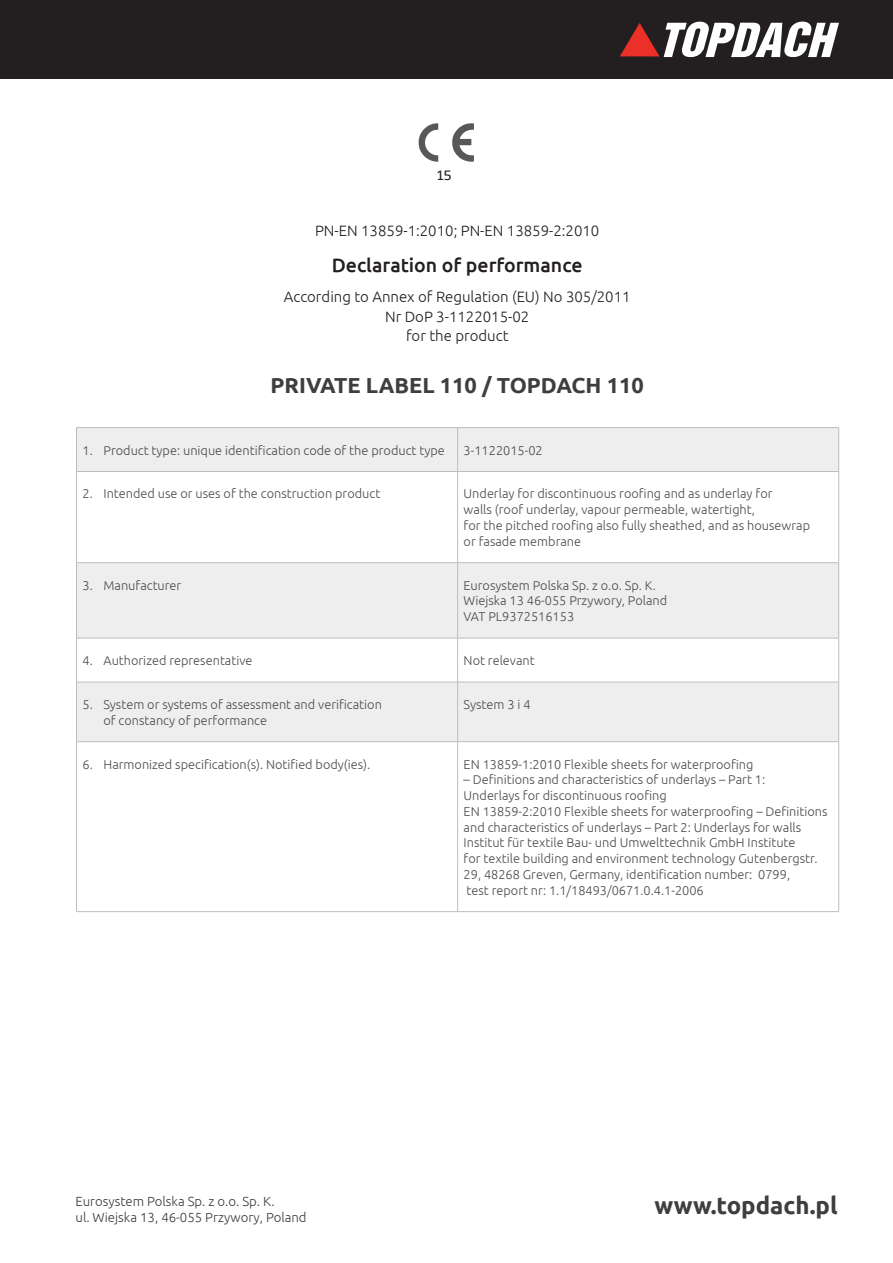
<style>
.page{position:relative;width:893px;height:1263px;background:#fff}
.page>*{position:absolute;margin:0;border:0;box-sizing:border-box;transform-origin:0 0}
.t1{font:700 24px "Ubuntu";color:#3e3e3f}
.t2{font:700 21.75px "Ubuntu";color:#3e3e3f}
.t3{font:500 19.5px "Ubuntu";color:#231f20}
.t4{font:300 15px/19.5px "Ubuntu";color:#231f20;text-align:center}
.t5{font:13.5px "Mentone";color:#231f20}
.t6{font:300 13.2px/15.9px "Ubuntu";color:#3e3e3f}
.t7{font:300 12.75px/15.8px "Ubuntu";color:#4b4c4d}
</style>
<div class="page">
<div style="left:0;top:0;width:893px;height:79px;background:#231f20"></div>
<svg style="left:620px;top:22px;width:219px;height:35px"></svg>
<svg style="left:419px;top:123px;width:55px;height:39px"></svg>
<svg style="left:77px;top:428px;width:761px;height:313px;fill:#eeeeef"></svg>
<hr style="left:76px;top:427px;width:382px;height:1px;background:#bcbdc0">
<hr style="left:76px;top:428px;width:1px;height:43px;background:#bcbdc0">
<hr style="left:458px;top:427px;width:381px;height:1px;background:#bcbdc0">
<hr style="left:457px;top:428px;width:1px;height:43px;background:#bcbdc0">
<hr style="left:838px;top:428px;width:1px;height:43px;background:#bcbdc0">
<hr style="left:76px;top:471px;width:382px;height:1px;background:#bcbdc0">
<hr style="left:76px;top:472px;width:1px;height:90px;background:#bcbdc0">
<hr style="left:458px;top:471px;width:381px;height:1px;background:#bcbdc0">
<hr style="left:457px;top:472px;width:1px;height:90px;background:#bcbdc0">
<hr style="left:838px;top:472px;width:1px;height:90px;background:#bcbdc0">
<hr style="left:76px;top:562px;width:382px;height:1px;background:#bcbdc0">
<hr style="left:76px;top:563px;width:1px;height:75px;background:#bcbdc0">
<hr style="left:458px;top:562px;width:381px;height:1px;background:#bcbdc0">
<hr style="left:457px;top:563px;width:1px;height:75px;background:#bcbdc0">
<hr style="left:838px;top:563px;width:1px;height:75px;background:#bcbdc0">
<hr style="left:76px;top:638px;width:382px;height:1px;background:#bcbdc0">
<hr style="left:76px;top:638px;width:1px;height:44px;background:#bcbdc0">
<hr style="left:458px;top:638px;width:381px;height:1px;background:#bcbdc0">
<hr style="left:457px;top:638px;width:1px;height:44px;background:#bcbdc0">
<hr style="left:838px;top:638px;width:1px;height:44px;background:#bcbdc0">
<hr style="left:76px;top:682px;width:382px;height:1px;background:#bcbdc0">
<hr style="left:76px;top:682px;width:1px;height:59px;background:#bcbdc0">
<hr style="left:458px;top:682px;width:381px;height:1px;background:#bcbdc0">
<hr style="left:457px;top:682px;width:1px;height:59px;background:#bcbdc0">
<hr style="left:838px;top:682px;width:1px;height:59px;background:#bcbdc0">
<hr style="left:76px;top:741px;width:382px;height:1px;background:#bcbdc0">
<hr style="left:76px;top:742px;width:1px;height:169px;background:#bcbdc0">
<hr style="left:458px;top:741px;width:381px;height:1px;background:#bcbdc0">
<hr style="left:457px;top:742px;width:1px;height:169px;background:#bcbdc0">
<hr style="left:838px;top:742px;width:1px;height:169px;background:#bcbdc0">
<hr style="left:76px;top:911px;width:382px;height:1px;background:#bcbdc0">
<hr style="left:458px;top:911px;width:381px;height:1px;background:#bcbdc0">
<p class="t5" style="left:437px;top:167px;width:16px">15</p>
<p class="t4" style="left:315px;top:221px;width:286px">PN-EN 13859-1:2010; PN-EN 13859-2:2010</p>
<h3 class="t3" style="left:332px;top:253px;width:252px">Declaration of performance</h3>
<p class="t4" style="left:284px;top:287px;width:348px">According to Annex of Regulation (EU) No 305/2011<br>Nr DoP 3-1122015-02<br>for the product</p>
<h2 class="t2" style="left:271px;top:372px;width:375px">PRIVATE LABEL 110 / TOPDACH 110</h2>
<p class="t7" style="left:83px;top:442px;width:364px">1. Product type: unique identification code of the product type</p>
<p class="t7" style="left:464px;top:442px;width:81px">3-1122015-02</p>
<p class="t7" style="left:83px;top:486px;width:299px">2. Intended use or uses of the construction product</p>
<p class="t7" style="left:464px;top:486px;width:348px">Underlay for discontinuous roofing and as underlay for<br>walls (roof underlay, vapour permeable, watertight,<br>for the pitched roofing also fully sheathed, and as housewrap or fasade membrane</p>
<p class="t7" style="left:83px;top:577px;width:100px">3. Manufacturer</p>
<p class="t7" style="left:464px;top:577px;width:205px">Eurosystem Polska Sp. z o.o. Sp. K.<br>Wiejska 13 46-055 Przywory, Poland<br>VAT PL9372516153</p>
<p class="t7" style="left:83px;top:652px;width:171px">4. Authorized representative</p>
<p class="t7" style="left:464px;top:652px;width:73px">Not relevant</p>
<p class="t7" style="left:103px;top:696px;width:280px;text-indent:-21px">5. System or systems of assessment and verification of constancy of performance</p>
<p class="t7" style="left:464px;top:696px;width:68px">System 3 i 4</p>
<p class="t7" style="left:83px;top:756px;width:289px">6. Harmonized specification(s). Notified body(ies).</p>
<p class="t7" style="left:464px;top:756px;width:291px">EN 13859-1:2010 Flexible sheets for waterproofing</p>
<p class="t7" style="left:464px;top:771px;width:366px">– Definitions and characteristics of underlays – Part 1:<br>Underlays for discontinuous roofing<br>EN 13859-2:2010 Flexible sheets for waterproofing – Definitions and characteristics of underlays – Part 2: Underlays for walls Institut für textile Bau- und Umwelttechnik GmbH Institute<br>for textile building and environment technology Gutenbergstr.<br>29, 48268 Greven, Germany, identification number: 0799,<br>test report nr: 1.1/18493/0671.0.4.1-2006</p>
<p class="t6" style="left:75px;top:1193px;width:233px">Eurosystem Polska Sp. z o.o. Sp. K.<br>ul. Wiejska 13, 46-055 Przywory, Poland</p>
<h1 class="t1" style="left:654px;top:1191px;width:185px">www.topdach.pl</h1>
</div>
